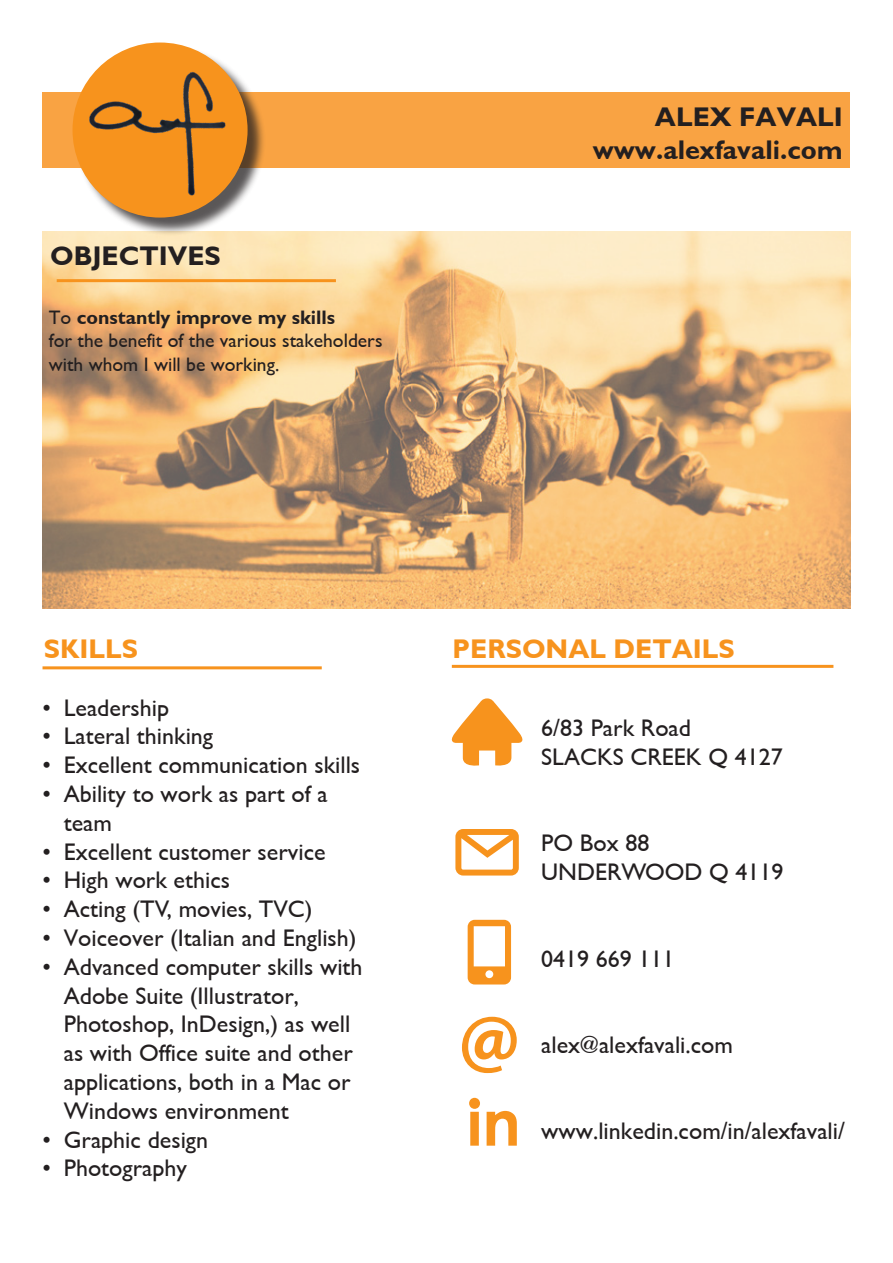
<style>
.page{position:relative;width:893px;height:1263px;background:#fff}
.page>*{position:absolute;margin:0;border:0;box-sizing:border-box;transform-origin:0 0}
.headers{font:700 27px "Gentle Sans";color:#231f20}
.headers-2{font:700 27px "Gentle Sans";color:#f7931d}
.t1{font:24px "Gentle Sans";color:#231f20}
.t2{font:19.5px/23.4px "Gentle Sans";color:#231f20}
.t3{font:700 19.5px "Gentle Sans";color:#231f20}
.s1{font-weight:400}
</style>
<div class="page">
<img style="left:43px;top:231px;width:807px;height:377px">
<div style="left:43px;top:92px;width:807px;height:76px;background:#f9a343"></div>
<div style="left:75px;top:45px;width:191px;height:191px;background:#231f20;opacity:.75"></div>
<div style="left:73px;top:43px;width:175px;height:175px;background:#f7931d;border-radius:50%"></div>
<svg style="left:451px;top:698px;width:72px;height:68px"></svg>
<svg style="left:468px;top:920px;width:43px;height:64px"></svg>
<svg style="left:455px;top:829px;width:64px;height:46px"></svg>
<svg style="left:462px;top:1017px;width:55px;height:56px"></svg>
<img style="left:85px;top:68px;width:145px;height:134px">
<svg style="left:469px;top:1098px;width:11px;height:48px"></svg>
<svg style="left:487px;top:1111px;width:30px;height:35px"></svg>
<hr style="left:57px;top:279px;width:279px;height:3px;background:#f7931d">
<hr style="left:43px;top:666px;width:279px;height:3px;background:#f7931d">
<hr style="left:452px;top:665px;width:381px;height:3px;background:#f7931d">
<p class="headers" style="left:50px;top:240px;width:172px">OBJECTIVES</p>
<p class="t3" style="left:49px;top:306px;width:288px"><span class="s1">To</span> constantly improve my skills</p>
<p class="t2" style="left:49px;top:329px;width:335px">for the benefit of the various stakeholders with whom I will be working.</p>
<p class="headers" style="left:655px;top:101px;width:189px">ALEX FAVALI</p>
<p class="headers" style="left:593px;top:134px;width:251px">www.alexfavali.com</p>
<p class="headers-2" style="left:44px;top:634px;width:96px">SKILLS</p>
<p class="t1" style="left:43px;top:693px;width:128px">• Leadership</p>
<p class="t1" style="left:43px;top:722px;width:172px">• Lateral thinking</p>
<p class="t1" style="left:43px;top:751px;width:319px">• Excellent communication skills</p>
<p class="t1" style="left:43px;top:780px;width:287px">• Ability to work as part of a</p>
<p class="t1" style="left:64px;top:809px;width:50px">team</p>
<p class="t1" style="left:43px;top:837px;width:285px">• Excellent customer service</p>
<p class="t1" style="left:43px;top:866px;width:189px">• High work ethics</p>
<p class="t1" style="left:43px;top:895px;width:272px">• Acting (TV, movies, TVC)</p>
<p class="t1" style="left:43px;top:924px;width:316px">• Voiceover (Italian and English)</p>
<p class="t1" style="left:43px;top:953px;width:322px">• Advanced computer skills with</p>
<p class="t1" style="left:64px;top:981px;width:237px">Adobe Suite (Illustrator,</p>
<p class="t1" style="left:64px;top:1010px;width:288px">Photoshop, InDesign,) as well</p>
<p class="t1" style="left:64px;top:1039px;width:291px">as with Office suite and other</p>
<p class="t1" style="left:64px;top:1068px;width:288px">applications, both in a Mac or</p>
<p class="t1" style="left:64px;top:1097px;width:226px">Windows environment</p>
<p class="t1" style="left:43px;top:1125px;width:167px">• Graphic design</p>
<p class="t1" style="left:43px;top:1154px;width:146px">• Photography</p>
<p class="headers-2" style="left:453px;top:634px;width:284px">PERSONAL DETAILS</p>
<p class="t1" style="left:541px;top:714px;width:151px">6/83 Park Road</p>
<p class="t1" style="left:541px;top:743px;width:243px">SLACKS CREEK Q 4127</p>
<p class="t1" style="left:541px;top:829px;width:110px">PO Box 88</p>
<p class="t1" style="left:541px;top:858px;width:244px">UNDERWOOD Q 4119</p>
<p class="t1" style="left:541px;top:944px;width:135px">0419 669 111</p>
<p class="t1" style="left:541px;top:1031px;width:193px">alex@alexfavali.com</p>
<p class="t1" style="left:541px;top:1117px;width:305px">www.linkedin.com/in/alexfavali/</p>
</div>
